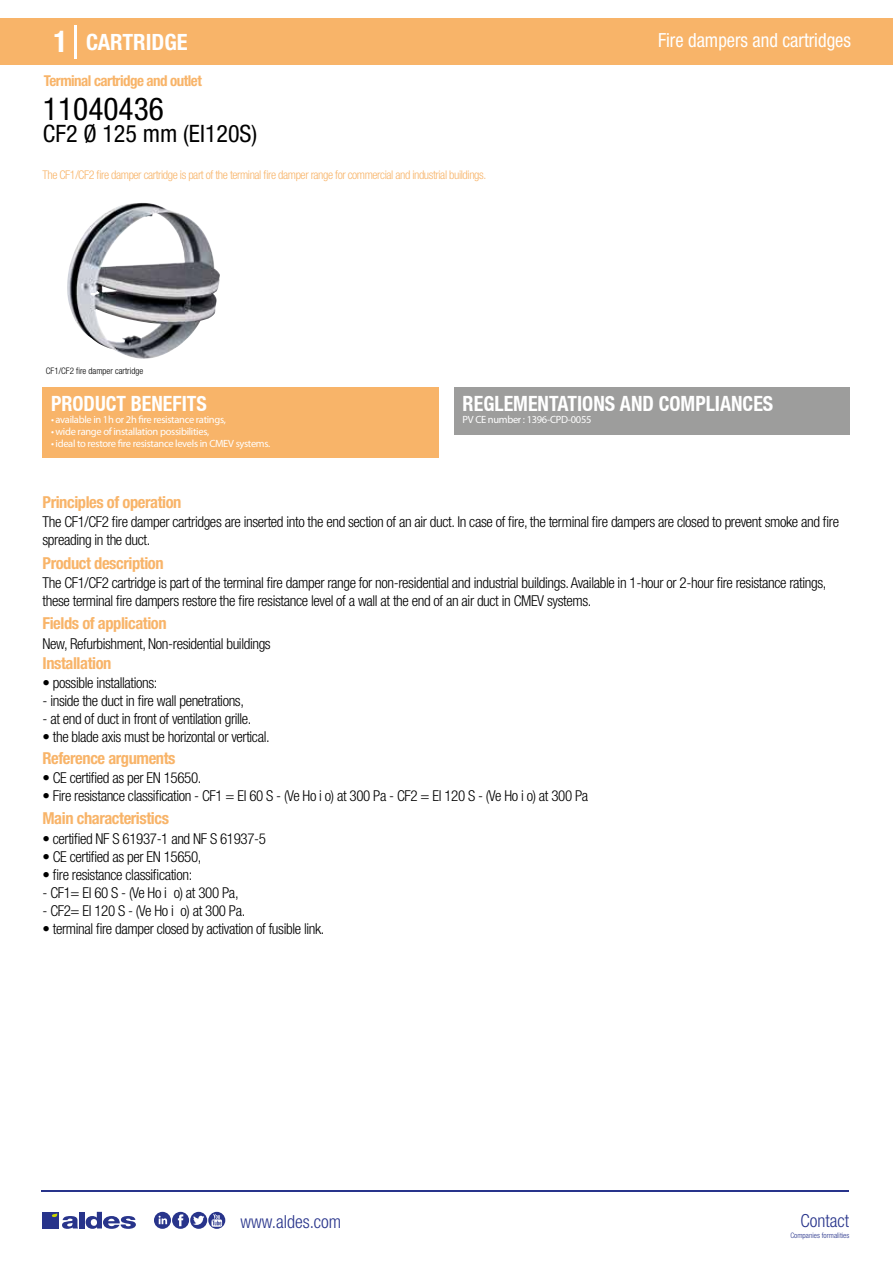
<style>
.page{position:relative;width:893px;height:1263px;background:#fff}
.page>*{position:absolute;margin:0;border:0;box-sizing:border-box;transform-origin:0 0}
.t1{font:condensed 31.5px "Helvetica Neue LT Std";color:#000}
.t2{font:condensed 24px "Helvetica Neue LT Std";color:#000}
.t3{font:700 condensed 22.5px "Helvetica Neue LT Std";color:#fff}
.t4{font:700 condensed 21px "Helvetica Neue";color:#fff;scale:.95 1}
.t5{font:condensed 19.5px "Helvetica Neue LT Std";color:#fff;scale:.95 1}
.t6{font:300 condensed 18px "Helvetica Neue";color:#28348b}
.t7{font:700 condensed 16.5px "Helvetica Neue LT Std";letter-spacing:-.025em;color:#f8b469}
.t8{font:300 condensed 15px/18px "Helvetica Neue LT Std";letter-spacing:-.025em;color:#000}
.t9{font:700 condensed 15px "Helvetica Neue LT Std";letter-spacing:-.035em;color:#f8b469}
.t10{font:300 condensed 12px "Helvetica Neue LT Std";letter-spacing:-.035em;color:#f8b469}
.t11{font:10.5px "Myriad Pro";letter-spacing:-.03em;color:#fff}
.t12{font:300 condensed 9px "Helvetica Neue";color:#000}
.t13{font:300 condensed 7.5px "Helvetica Neue";color:#28348b}
.s1{font-size:30px}
</style>
<div class="page">
<div style="left:0;top:18px;width:893px;height:46px;background:#f8b469"></div>
<div style="left:454px;top:387px;width:396px;height:48px;background:#9d9d9c"></div>
<div style="left:43px;top:387px;width:396px;height:70px;background:#f8b469"></div>
<hr style="left:74px;top:25px;width:2px;height:33px;background:#fff">
<svg style="left:67px;top:203px;width:153px;height:156px"></svg>
<hr style="left:41px;top:1190px;width:808px;height:1px;background:#28348b">
<svg style="left:154px;top:1212px;width:71px;height:17px"></svg>
<div style="left:42px;top:1212px;width:17px;height:16px;background:#28348b"></div>
<div style="left:79px;top:1212px;width:5px;height:16px;background:#28348b"></div>
<svg style="left:86px;top:1212px;width:50px;height:17px"></svg>
<svg style="left:52px;top:1213px;width:26px;height:16px"></svg>
<h3 class="t3" style="left:54px;top:28px;width:136px"><span class="s1">1</span> CARTRIDGE</h3>
<h3 class="t5" style="left:658px;top:29px;width:204px">Fire dampers and cartridges</h3>
<p class="t9" style="left:44px;top:71px;width:159px">Terminal cartridge and outlet</p>
<h1 class="t1" style="left:43px;top:91px;width:122px">11040436</h1>
<h2 class="t2" style="left:43px;top:120px;width:216px">CF2 Ø 125 mm (EI120S)</h2>
<p class="t10" style="left:43px;top:167px;width:445px">The CF1/CF2 fire damper cartridge is part of the terminal fire damper range for commercial and industrial buildings.</p>
<p class="t12" style="left:46px;top:365px;width:99px">CF1/CF2 fire damper cartridge</p>
<h3 class="t4" style="left:51px;top:391px;width:166px">PRODUCT BENEFITS</h3>
<p class="t11" style="left:51px;top:413px;width:176px">• available in 1h or 2h fire resistance ratings,</p>
<p class="t11" style="left:51px;top:425px;width:160px">• wide range of installation possibilities,</p>
<p class="t11" style="left:51px;top:437px;width:221px">• ideal to restore fire resistance levels in CMEV systems.</p>
<p class="t7" style="left:43px;top:492px;width:140px">Principles of operation</p>
<h3 class="t4" style="left:463px;top:391px;width:328px">REGLEMENTATIONS AND COMPLIANCES</h3>
<p class="t11" style="left:463px;top:413px;width:130px">PV CE number : 1396-CPD-0055</p>
<p class="t8" style="left:43px;top:513px;width:798px">The CF1/CF2 fire damper cartridges are inserted into the end section of an air duct. In case of fire, the terminal fire dampers are closed to prevent smoke and fire spreading in the duct.</p>
<p class="t8" style="left:43px;top:573px;width:785px">The CF1/CF2 cartridge is part of the terminal fire damper range for non-residential and industrial buildings. Available in 1-hour or 2-hour fire resistance ratings, these terminal fire dampers restore the fire resistance level of a wall at the end of an air duct in CMEV systems.</p>
<p class="t8" style="left:43px;top:634px;width:230px">New, Refurbishment, Non-residential buildings</p>
<p class="t8" style="left:43px;top:674px;width:117px">• possible installations:</p>
<p class="t8" style="left:43px;top:692px;width:203px">- inside the duct in fire wall penetrations,</p>
<p class="t8" style="left:43px;top:710px;width:211px">- at end of duct in front of ventilation grille.</p>
<p class="t8" style="left:43px;top:728px;width:229px">• the blade axis must be horizontal or vertical.</p>
<p class="t7" style="left:43px;top:553px;width:123px">Product description</p>
<p class="t7" style="left:43px;top:613px;width:126px">Fields of application</p>
<p class="t7" style="left:43px;top:653px;width:70px">Installation</p>
<p class="t7" style="left:43px;top:748px;width:135px">Reference arguments</p>
<p class="t8" style="left:43px;top:768px;width:160px">• CE certified as per EN 15650.</p>
<p class="t8" style="left:43px;top:786px;width:547px">• Fire resistance classification - CF1 = EI 60 S - (Ve Ho i o) at 300 Pa - CF2 = EI 120 S - (Ve Ho i o) at 300 Pa</p>
<p class="t7" style="left:43px;top:808px;width:128px">Main characteristics</p>
<p class="t8" style="left:43px;top:829px;width:225px">• certified NF S 61937-1 and NF S 61937-5</p>
<p class="t8" style="left:43px;top:847px;width:160px">• CE certified as per EN 15650,</p>
<p class="t8" style="left:43px;top:865px;width:151px">• fire resistance classification:</p>
<p class="t8" style="left:43px;top:883px;width:198px">- CF1= EI 60 S - (Ve Ho i↔o) at 300 Pa,</p>
<p class="t8" style="left:43px;top:901px;width:204px">- CF2= EI 120 S - (Ve Ho i↔o) at 300 Pa.</p>
<p class="t8" style="left:43px;top:919px;width:283px">• terminal fire damper closed by activation of fusible link.</p>
<p class="t6" style="left:240px;top:1211px;width:102px">www.aldes.com</p>
<p class="t6" style="left:800px;top:1211px;width:50px">Contact</p>
<p class="t13" style="left:790px;top:1230px;width:60px">Companies formalities</p>
</div>
